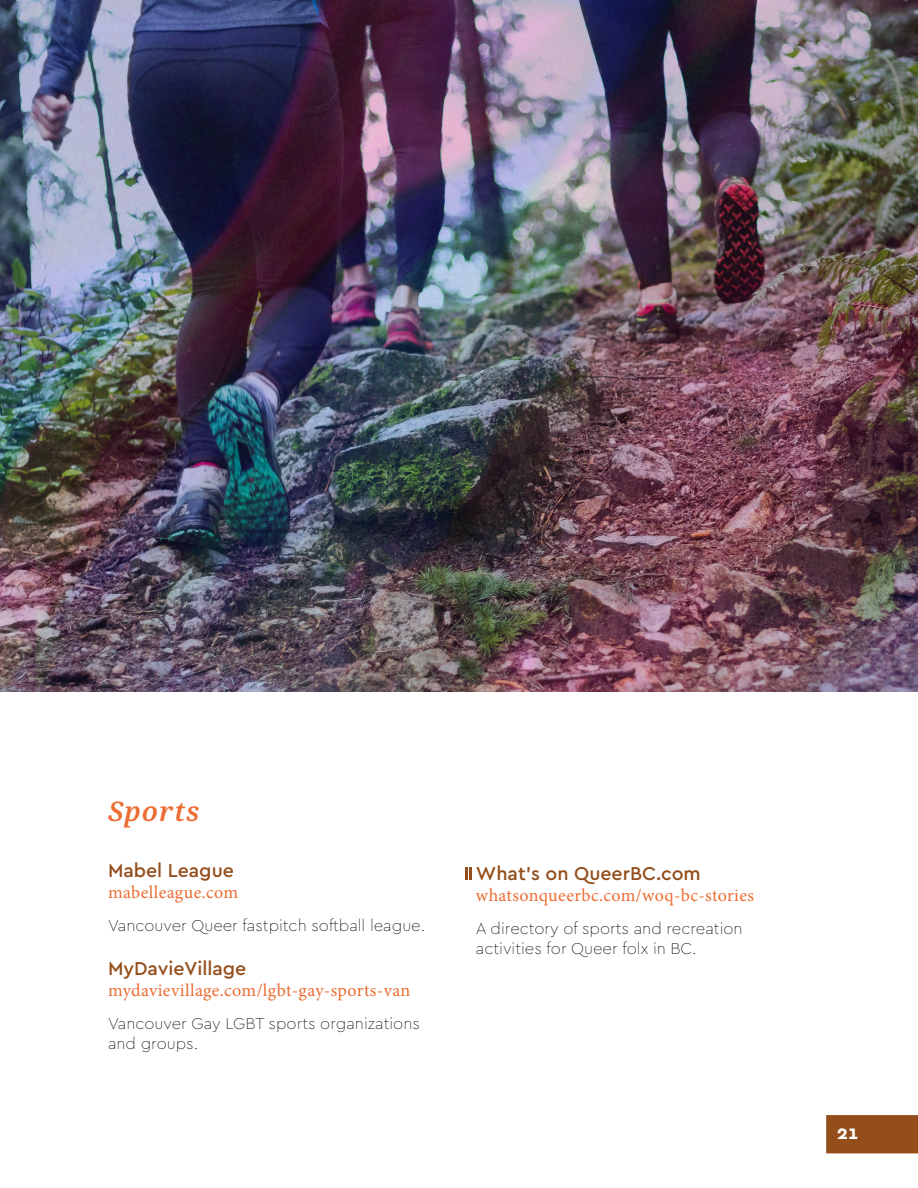
<style>
.page{position:relative;width:918px;height:1188px;background:#fff}
.page>*{position:absolute;margin:0;border:0;box-sizing:border-box;transform-origin:0 0}
.t1{font:italic 600 27px "Noto Serif";letter-spacing:.04em;color:#ec6d33}
.t2{font:500 19.5px "Cera GR";color:#934e1b}
.t3{font:700 19.5px "Cera GR";color:#fff}
.t4{font:18px "Minion Pro";letter-spacing:.02em;color:#ec6d33}
.t5{font:100 16.5px/19.8px "Cera GR";color:#000}
</style>
<div class="page">
<div style="left:826px;top:1115px;width:92px;height:38px;background:#934e1b;border:2px solid #934e1b"></div>
<img style="left:0;top:0;width:918px;height:691px">
<svg style="left:465px;top:867px;width:6px;height:13px"></svg>
<h1 class="t1" style="left:108px;top:792px;width:93px">Sports</h1>
<p class="t2" style="left:108px;top:859px;width:127px">Mabel League</p>
<p class="t4" style="left:108px;top:880px;width:132px">mabelleague.com</p>
<p class="t5" style="left:108px;top:916px;width:319px">Vancouver Queer fastpitch softball league.</p>
<p class="t2" style="left:108px;top:957px;width:140px">MyDavieVillage</p>
<p class="t4" style="left:108px;top:978px;width:304px">mydavievillage.com/lgbt-gay-sports-van</p>
<p class="t5" style="left:108px;top:1014px;width:313px">Vancouver Gay LGBT sports organizations and groups.</p>
<p class="t2" style="left:476px;top:862px;width:226px">What’s on QueerBC.com</p>
<p class="t4" style="left:476px;top:883px;width:280px">whatsonqueerbc.com/woq-bc-stories</p>
<p class="t5" style="left:476px;top:919px;width:268px">A directory of sports and recreation activities for Queer folx in BC.</p>
<p class="t3" style="left:837px;top:1121px;width:23px">21</p>
</div>
